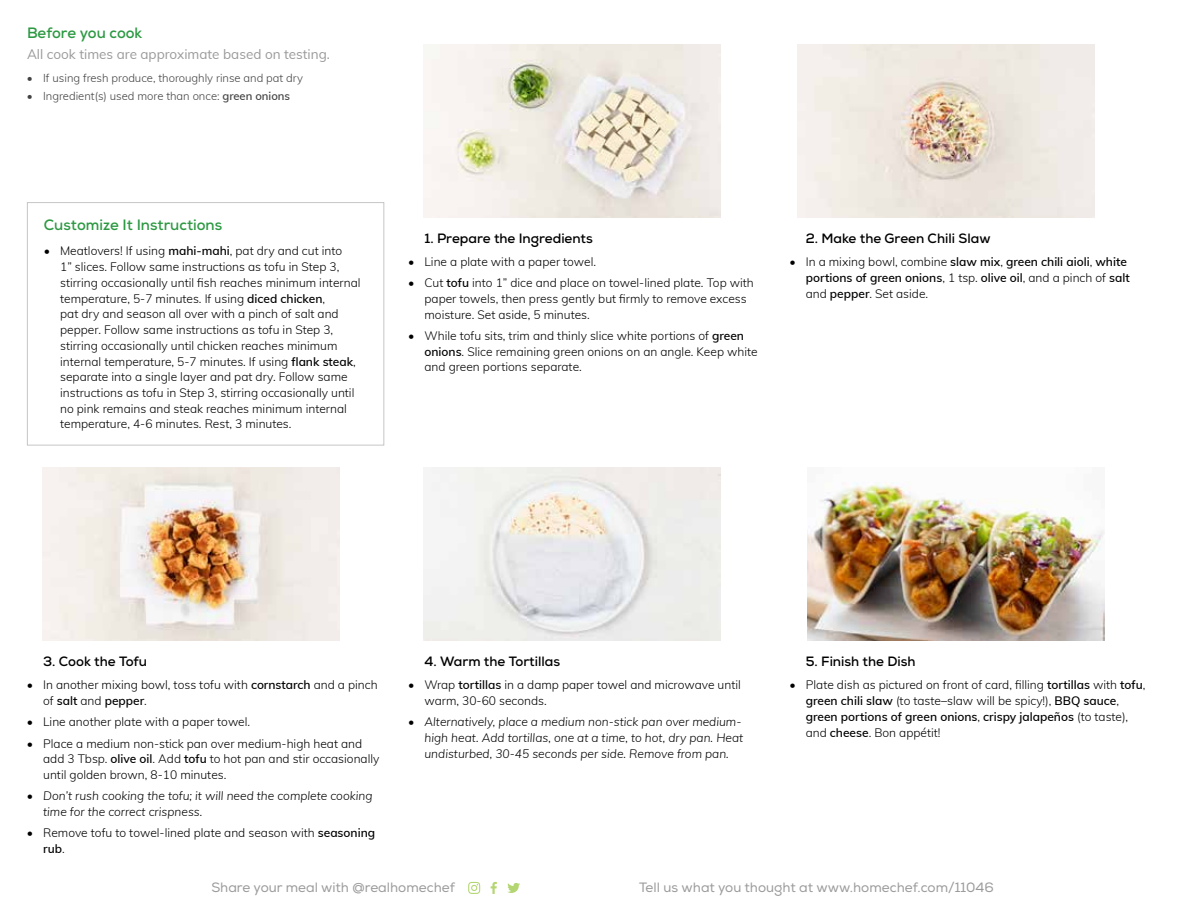
<style>
.page{position:relative;width:1188px;height:918px;background:#fff}
.page>*{position:absolute;margin:0;border:0;box-sizing:border-box;transform-origin:0 0}
.t1{font:700 15px "Nexa";color:#2c9942}
.t2{font:700 13.5px "Nexa";color:#000}
.t3{font:13.5px "Nexa";color:#9a9a9a}
.t4{font:13.5px "Muli";color:#9a9a9a}
.t5{font:300 12px/15.8px "Muli";color:#000}
.t6{font:italic 300 12px/15.8px "Muli";color:#000}
.t7{font:600 12px/15.8px "Muli";color:#000}
.t8{font:300 11.25px "Muli";color:#414241}
.s1{font-weight:600}
.s2{font-weight:300}
.s3{font-style:normal}
</style>
<div class="page">
<svg style="left:491px;top:882px;width:6px;height:12px"></svg>
<svg style="left:468px;top:882px;width:12px;height:12px"></svg>
<svg style="left:507px;top:883px;width:13px;height:10px"></svg>
<img style="left:42px;top:467px;width:297px;height:173px">
<img style="left:423px;top:467px;width:297px;height:173px">
<img style="left:423px;top:44px;width:297px;height:173px">
<img style="left:808px;top:482px;width:297px;height:158px">
<img style="left:797px;top:44px;width:297px;height:173px">
<div style="left:27px;top:202px;width:357px;height:244px;border:1px solid #c7c6c5"></div>
<p class="t1" style="left:27px;top:23px;width:117px">Before you cook</p>
<p class="t4" style="left:27px;top:44px;width:304px">All cook times are approximate based on testing.</p>
<p class="t8" style="left:27px;top:69px;width:278px">• If using fresh produce, thoroughly rinse and pat dry</p>
<p class="t8" style="left:27px;top:88px;width:265px">• Ingredient(s) used more than once: <span class="s1">green onions</span></p>
<p class="t1" style="left:44px;top:215px;width:180px">Customize It Instructions</p>
<p class="t5" style="left:60px;top:243px;width:302px;text-indent:-16px">• Meatlovers! If using <span class="s1">mahi-mahi</span>, pat dry and cut into<br>1” slices. Follow same instructions as tofu in Step 3, stirring occasionally until fish reaches minimum internal temperature, 5-7 minutes. If using <span class="s1">diced chicken</span>,<br>pat dry and season all over with a pinch of salt and pepper. Follow same instructions as tofu in Step 3, stirring occasionally until chicken reaches minimum internal temperature, 5-7 minutes. If using <span class="s1">flank steak</span>, separate into a single layer and pat dry. Follow same instructions as tofu in Step 3, stirring occasionally until no pink remains and steak reaches minimum internal temperature, 4-6 minutes. Rest, 3 minutes.</p>
<p class="t2" style="left:425px;top:229px;width:170px">1. Prepare the Ingredients</p>
<p class="t5" style="left:408px;top:253px;width:189px">• Line a plate with a paper towel.</p>
<p class="t5" style="left:425px;top:274px;width:331px;text-indent:-16px">• Cut <span class="s1">tofu</span> into 1” dice and place on towel-lined plate. Top with paper towels, then press gently but firmly to remove excess moisture. Set aside, 5 minutes.</p>
<p class="t5" style="left:425px;top:327px;width:335px;text-indent:-16px">• While tofu sits, trim and thinly slice white portions of <span class="s1">green onions</span>. Slice remaining green onions on an angle. Keep white and green portions separate.</p>
<p class="t2" style="left:806px;top:229px;width:186px">2. Make the Green Chili Slaw</p>
<p class="t7" style="left:806px;top:253px;width:326px;text-indent:-16px"><span class="s2">• In a mixing bowl, combine</span> slaw mix<span class="s2">,</span> green chili aioli<span class="s2">,</span> white portions of green onions<span class="s2">, 1 tsp.</span> olive oil<span class="s2">, and a pinch of</span> salt <span class="s2">and</span> pepper<span class="s2">. Set aside.</span></p>
<p class="t2" style="left:43px;top:653px;width:105px">3. Cook the Tofu</p>
<p class="t5" style="left:43px;top:677px;width:336px;text-indent:-16px">• In another mixing bowl, toss tofu with <span class="s1">cornstarch</span> and a pinch of <span class="s1">salt</span> and <span class="s1">pepper</span>.</p>
<p class="t5" style="left:27px;top:714px;width:225px">• Line another plate with a paper towel.</p>
<p class="t5" style="left:43px;top:735px;width:338px;text-indent:-16px">• Place a medium non-stick pan over medium-high heat and add 3 Tbsp. <span class="s1">olive oil</span>. Add <span class="s1">tofu</span> to hot pan and stir occasionally until golden brown, 8-10 minutes.</p>
<p class="t6" style="left:43px;top:787px;width:331px;text-indent:-16px"><span class="s3">•</span> Don’t rush cooking the tofu; it will need the complete cooking time for the correct crispness.</p>
<p class="t5" style="left:43px;top:824px;width:333px;text-indent:-16px">• Remove tofu to towel-lined plate and season with <span class="s1">seasoning rub</span>.</p>
<p class="t2" style="left:424px;top:653px;width:137px">4. Warm the Tortillas</p>
<p class="t5" style="left:424px;top:677px;width:318px;text-indent:-16px">• Wrap <span class="s1">tortillas</span> in a damp paper towel and microwave until warm, 30-60 seconds.</p>
<p class="t6" style="left:424px;top:714px;width:320px;text-indent:-16px"><span class="s3">•</span> Alternatively, place a medium non-stick pan over medium&shy;high heat. Add tortillas, one at a time, to hot, dry pan. Heat undisturbed, 30-45 seconds per side. Remove from pan.</p>
<p class="t2" style="left:806px;top:653px;width:111px">5. Finish the Dish</p>
<p class="t5" style="left:806px;top:677px;width:341px;text-indent:-16px">• Plate dish as pictured on front of card, filling <span class="s1">tortillas</span> with <span class="s1">tofu</span>, <span class="s1">green chili slaw</span> (to taste–slaw will be spicy!), <span class="s1">BBQ sauce</span>, <span class="s1">green portions of green onions</span>, <span class="s1">crispy jalapeños</span> (to taste), and <span class="s1">cheese</span>. Bon appétit!</p>
<p class="t3" style="left:211px;top:879px;width:245px">Share your meal with @realhomechef</p>
<p class="t3" style="left:639px;top:879px;width:356px">Tell us what you thought at www.homechef.com/11046</p>
</div>
